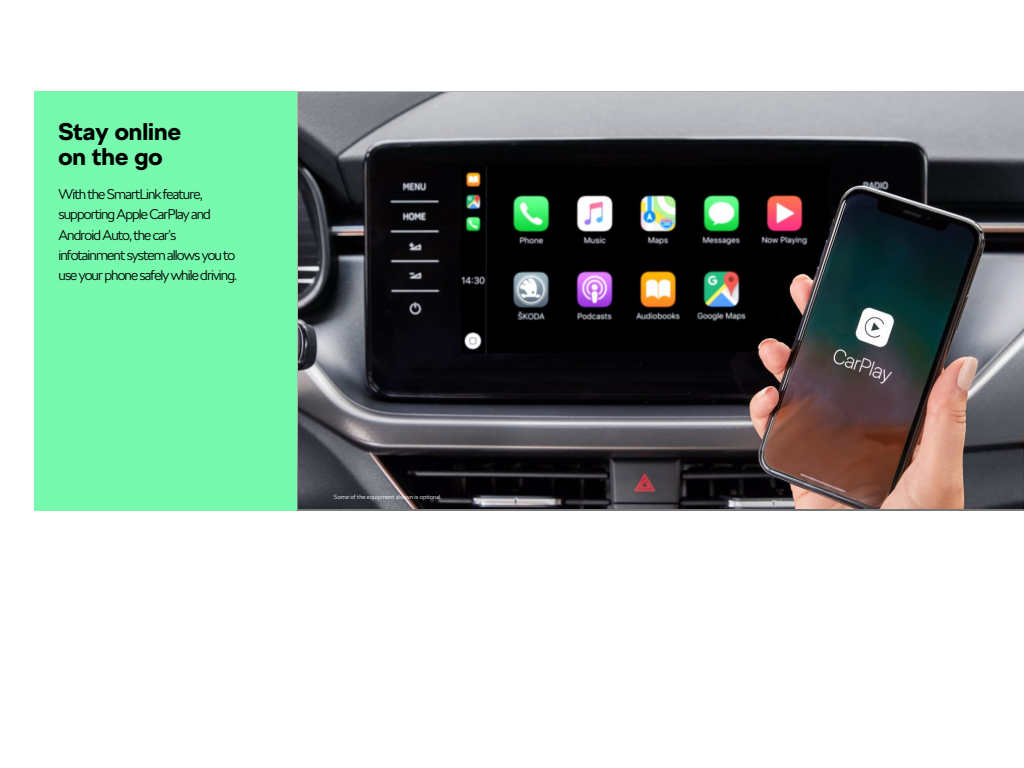
<style>
.page{position:relative;width:1024px;height:768px;background:#fff}
.page>*{position:absolute;margin:0;border:0;box-sizing:border-box;transform-origin:0 0}
.t1{font:700 24px/24.9px "SKODA Next";color:#000}
.t2{font:300 14px/20.4px "SKODA Next";letter-spacing:-.065em;color:#000}
.t3{font:300 6px "SKODA Next";color:#fff}
</style>
<div class="page">
<div style="left:34px;top:91px;width:332px;height:419px;background:#78faae"></div>
<img style="left:299px;top:93px;width:725px;height:416px">
<div style="left:309px;top:372px;width:223px;height:109px;background:#000;opacity:.75"></div>
<h1 class="t1" style="left:59px;top:119px;width:124px">Stay online on the go</h1>
<p class="t2" style="left:59px;top:184px;width:180px">With the SmartLink feature, supporting Apple CarPlay and<br>Android Auto, the car’s infotainment system allows you to use your phone safely while driving.</p>
<p class="t3" style="left:334px;top:493px;width:109px">Some of the equipment shown is optional.</p>
</div>
